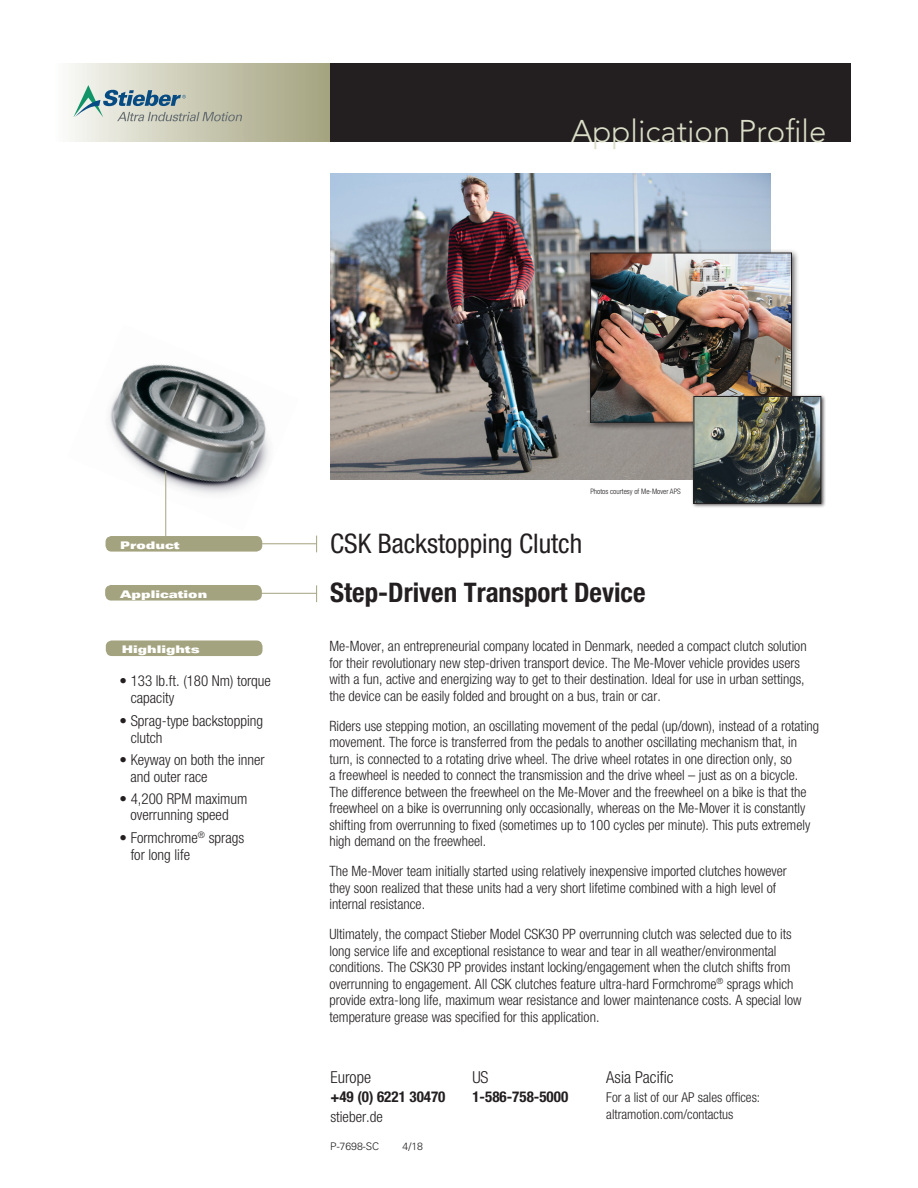
<style>
.page{position:relative;width:918px;height:1188px;background:#fff}
.page>*{position:absolute;margin:0;border:0;box-sizing:border-box;transform-origin:0 0}
.t1{font:300 31.2px "Avenir LT Std";color:#dbdec7}
.t2{font:700 condensed 27px "Helvetica Neue LT Std";color:#231f20}
.t3{font:condensed 27px "Helvetica Neue LT Std";color:#231f20}
.t4{font:300 condensed 16.5px "Helvetica Neue LT Std";color:#231f20}
.t5{font:300 condensed 15px/17.2px "Helvetica Neue LT Std";color:#231f20}
.t6{font:700 condensed 15px "Helvetica Neue LT Std";color:#231f20}
.t7{font:300 condensed 14.25px/16.5px "Helvetica Neue LT Std";color:#231f20}
.t8{font:300 condensed 13.5px/16.5px "Helvetica Neue LT Std";color:#231f20}
.t9{font:10.5px "Univers LT Std X Black Ex";color:#fff}
.t10{font:300 10.5px "Univers LT Std";color:#231f20}
.t11{font:300 condensed 7.5px "Helvetica Neue LT Std";color:#231f20}
</style>
<div class="page">
<img style="left:109px;top:364px;width:161px;height:167px">
<div style="left:105px;top:585px;width:157px;height:16px;background:#a4a380;border-radius:6px"></div>
<div style="left:106px;top:536px;width:156px;height:16px;background:#a4a380;border-radius:6px"></div>
<div style="left:54px;top:63px;width:276px;height:79px;background:linear-gradient(to right,#fafaf7,#a2a17c)"></div>
<div style="left:330px;top:63px;width:520px;height:79px;background:#231f20"></div>
<hr style="left:239px;top:543px;width:78px;height:1px;background:#a4a380">
<svg style="left:316px;top:536px;width:1px;height:16px"></svg>
<svg style="left:316px;top:585px;width:1px;height:17px"></svg>
<hr style="left:239px;top:593px;width:78px;height:1px;background:#a4a380">
<img style="left:331px;top:174px;width:440px;height:306px">
<div style="left:106px;top:640px;width:157px;height:16px;background:#a4a380;border-radius:6px"></div>
<hr style="left:165px;top:471px;width:1px;height:65px;background:#a4a380">
<div style="left:586px;top:249px;width:213px;height:182px;background:#231f20;opacity:.75"></div>
<img style="left:592px;top:255px;width:198px;height:165px">
<div style="left:590px;top:253px;width:202px;height:169px;border:1px solid #231f20"></div>
<div style="left:691px;top:394px;width:135px;height:114px;background:#231f20;opacity:.75"></div>
<img style="left:696px;top:398px;width:123px;height:103px">
<div style="left:694px;top:396px;width:127px;height:107px;border:1px solid #231f20"></div>
<svg style="left:73px;top:85px;width:169px;height:36px;background:#b2beb6"></svg>
<h1 class="t1" style="left:571px;top:113px;width:257px">Application Profile</h1>
<p class="t9" style="left:120px;top:539px;width:61px">Product</p>
<p class="t9" style="left:120px;top:588px;width:89px">Application</p>
<p class="t9" style="left:122px;top:643px;width:80px">Highlights</p>
<p class="t5" style="left:131px;top:672px;width:142px;text-indent:-11px">• 133 lb.ft. (180 Nm) torque capacity</p>
<p class="t5" style="left:131px;top:712px;width:134px;text-indent:-11px">• Sprag-type backstopping clutch</p>
<p class="t5" style="left:130px;top:751px;width:136px;line-height:16.5px;text-indent:-11px">• Keyway on both the inner and outer race</p>
<p class="t5" style="left:120px;top:790px;width:129px;line-height:16.5px;text-align:center">• 4,200 RPM maximum overrunning speed</p>
<p class="t5" style="left:131px;top:829px;width:115px;text-indent:-11px">• Formchrome<sup>®</sup> sprags for long life</p>
<p class="t11" style="left:590px;top:487px;width:92px">Photos courtesy of Me-Mover APS</p>
<h2 class="t3" style="left:330px;top:528px;width:253px">CSK Backstopping Clutch</h2>
<h2 class="t2" style="left:330px;top:576px;width:317px">Step-Driven Transport Device</h2>
<p class="t7" style="left:329px;top:638px;width:479px">Me-Mover, an entrepreneurial company located in Denmark, needed a compact clutch solution for their revolutionary new step-driven transport device. The Me-Mover vehicle provides users with a fun, active and energizing way to get to their destination. Ideal for use in urban settings, the device can be easily folded and brought on a bus, train or car.</p>
<p class="t7" style="left:329px;top:717px;width:491px">Riders use stepping motion, an oscillating movement of the pedal (up/down), instead of a rotating movement. The force is transferred from the pedals to another oscillating mechanism that, in turn, is connected to a rotating drive wheel. The drive wheel rotates in one direction only, so<br>a freewheel is needed to connect the transmission and the drive wheel – just as on a bicycle.<br>The difference between the freewheel on the Me-Mover and the freewheel on a bike is that the freewheel on a bike is overrunning only occasionally, whereas on the Me-Mover it is constantly shifting from overrunning to fixed (sometimes up to 100 cycles per minute). This puts extremely high demand on the freewheel.</p>
<p class="t7" style="left:329px;top:863px;width:459px">The Me-Mover team initially started using relatively inexpensive imported clutches however they soon realized that these units had a very short lifetime combined with a high level of internal resistance.</p>
<p class="t7" style="left:329px;top:926px;width:474px">Ultimately, the compact Stieber Model CSK30 PP overrunning clutch was selected due to its long service life and exceptional resistance to wear and tear in all weather/environmental conditions. The CSK30 PP provides instant locking/engagement when the clutch shifts from overrunning to engagement. All CSK clutches feature ultra-hard Formchrome<sup>®</sup> sprags which provide extra-long life, maximum wear resistance and lower maintenance costs. A special low temperature grease was specified for this application.</p>
<p class="t4" style="left:330px;top:1068px;width:42px">Europe</p>
<p class="t6" style="left:330px;top:1088px;width:117px">+49 (0) 6221 30470</p>
<p class="t5" style="left:330px;top:1108px;width:54px">stieber.de</p>
<p class="t10" style="left:330px;top:1140px;width:51px">P-7698-SC</p>
<p class="t10" style="left:403px;top:1140px;width:22px">4/18</p>
<p class="t4" style="left:472px;top:1068px;width:18px">US</p>
<p class="t6" style="left:472px;top:1088px;width:97px">1-586-758-5000</p>
<p class="t4" style="left:606px;top:1068px;width:69px">Asia Pacific</p>
<p class="t8" style="left:606px;top:1089px;width:155px">For a list of our AP sales offices: altramotion.com/contactus</p>
</div>
